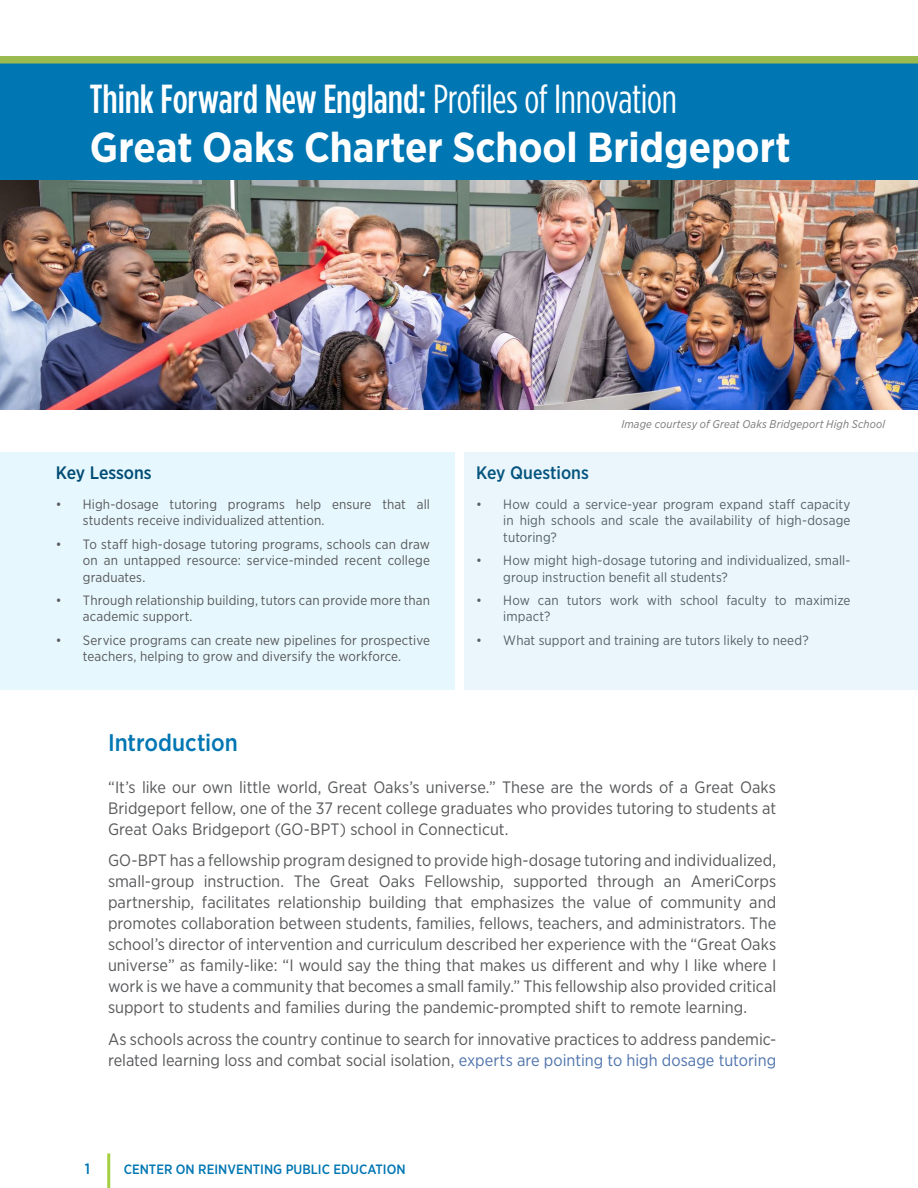
<style>
.page{position:relative;width:918px;height:1188px;background:#fff}
.page>*{position:absolute;margin:0;border:0;box-sizing:border-box;transform-origin:0 0}
.t1{font:700 42px "Gotham Narrow";color:#fff}
.t2{font:500 40.5px "Gotham Condensed";letter-spacing:-.005em;color:#fff}
.t3{font:500 24px "Gotham Narrow";color:#0076b3}
.t4{font:500 18px "Gotham Narrow";color:#004b74}
.t5{font:16.5px/21px "Gotham Narrow";color:#58595b;text-align:justify}
.t6{font:500 15px "Gotham Narrow";color:#0075b2}
.t7{font:13.5px/16.5px "Gotham Narrow";letter-spacing:.01em;color:#58595b}
.t8{font:500 13.5px "Gotham Narrow";color:#0076b3}
.t9{font:italic 11.25px "Gotham Narrow";letter-spacing:.015em;color:#77787b}
.s1{font-weight:400}
.s2{color:#4f73ad}
</style>
<div class="page">
<hr style="left:107px;top:1153px;width:3px;height:35px;background:#a5cf42">
<div style="left:0;top:453px;width:455px;height:237px;background:#e6f7fd"></div>
<img style="left:0;top:179px;width:918px;height:230px">
<div style="left:0;top:63px;width:918px;height:116px;background:#0076b3"></div>
<div style="left:0;top:56px;width:918px;height:8px;background:#9aba4f"></div>
<div style="left:464px;top:453px;width:454px;height:237px;background:#ebf6fc"></div>
<h2 class="t2" style="left:90px;top:76px;width:589px">Think Forward New England: <span class="s1">Profiles of Innovation</span></h2>
<h1 class="t1" style="left:90px;top:120px;width:702px">Great Oaks Charter School Bridgeport</h1>
<p class="t4" style="left:56px;top:461px;width:97px">Key Lessons</p>
<p class="t7" style="left:83px;top:496px;width:349px;text-indent:-27px">• High-dosage tutoring programs help ensure that all students receive individualized attention.</p>
<p class="t7" style="left:83px;top:535px;width:349px;text-align:justify;text-indent:-27px">• To staff high-dosage tutoring programs, schools can draw on an untapped resource: service-minded recent college graduates.</p>
<p class="t7" style="left:83px;top:592px;width:349px;text-indent:-27px">• Through relationship building, tutors can provide more than academic support.</p>
<p class="t7" style="left:56px;top:631px;width:376px;text-align:center">• Service programs can create new pipelines for prospective teachers, helping to grow and diversify the workforce.</p>
<p class="t9" style="left:621px;top:417px;width:265px">Image courtesy of Great Oaks Bridgeport High School</p>
<p class="t4" style="left:476px;top:461px;width:114px">Key Questions</p>
<p class="t7" style="left:503px;top:496px;width:349px;text-align:justify;text-indent:-27px">• How could a service-year program expand staff capacity in high schools and scale the availability of high-dosage tutoring?</p>
<p class="t7" style="left:503px;top:552px;width:349px;text-indent:-27px">• How might high-dosage tutoring and individualized, small&shy;group instruction benefit all students?</p>
<p class="t7" style="left:503px;top:592px;width:349px;text-indent:-27px">• How can tutors work with school faculty to maximize impact?</p>
<p class="t7" style="left:476px;top:631px;width:334px">• What support and training are tutors likely to need?</p>
<h3 class="t3" style="left:108px;top:728px;width:131px">Introduction</h3>
<p class="t5" style="left:108px;top:776px;width:670px">“It’s like our own little world, Great Oaks’s universe.” These are the words of a Great Oaks Bridgeport fellow, one of the 37 recent college graduates who provides tutoring to students at Great Oaks Bridgeport (GO-BPT) school in Connecticut.</p>
<p class="t5" style="left:108px;top:850px;width:670px">GO-BPT has a fellowship program designed to provide high-dosage tutoring and individualized, small-group instruction. The Great Oaks Fellowship, supported through an AmeriCorps partnership, facilitates relationship building that emphasizes the value of community and promotes collaboration between students, families, fellows, teachers, and administrators. The school’s director of intervention and curriculum described her experience with the “Great Oaks universe” as family-like: “I would say the thing that makes us different and why I like where I work is we have a community that becomes a small family.” This fellowship also provided critical support to students and families during the pandemic-prompted shift to remote learning.</p>
<p class="t5" style="left:108px;top:1028px;width:670px">As schools across the country continue to search for innovative practices to address pandemic&shy;related learning loss and combat social isolation, <span class="s2">experts are pointing to high dosage tutoring</span></p>
<p class="t6" style="left:85px;top:1159px;width:7px">1</p>
<p class="t8" style="left:124px;top:1161px;width:283px">CENTER ON REINVENTING PUBLIC EDUCATION</p>
</div>
